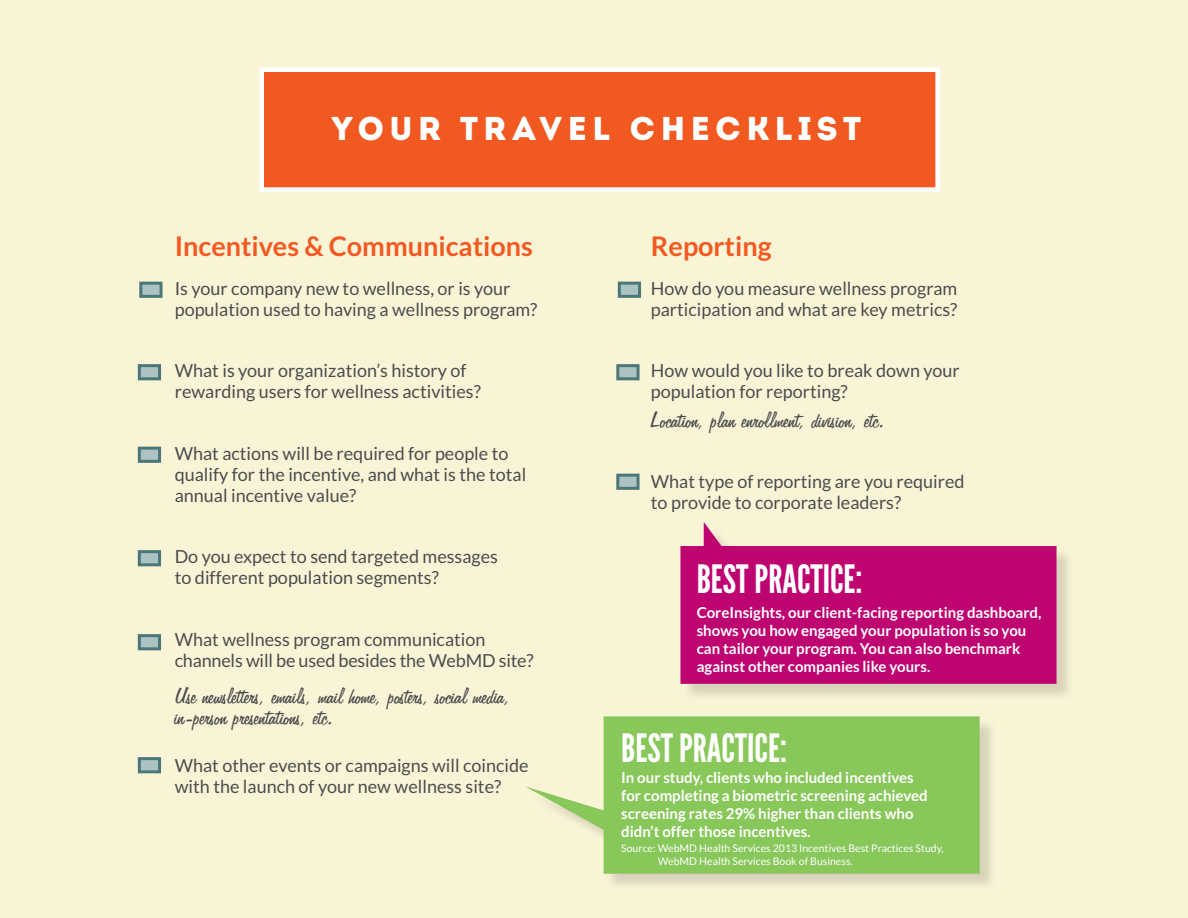
<style>
.page{position:relative;width:1188px;height:918px;background:#faf4d7}
.page>*{position:absolute;margin:0;border:0;box-sizing:border-box;transform-origin:0 0}
.Chapter_Title{font:39px "League Gothic";color:#fff}
.t1{font:33px "Intro";letter-spacing:.15em;color:#fff}
.t2{font:700 27px "Lato";color:#f15921}
.Chapter_Title-2{font:25.5px/21px "Freehand 575";color:#4b4c4d}
.t3{font:18px/21px "Lato";color:#4b4c4d}
.Chapter_Title-3{font:700 15px/18px "Lato";color:#fff}
.t4{font:10.5px/13.5px "Lato";color:#fff}
</style>
<div class="page">
<div style="left:260px;top:68px;width:680px;height:124px;background:#f15921;border:4px solid #fff"></div>
<div style="left:139px;top:282px;width:24px;height:16px;background:#adc2c2;border:3px solid #4b7779"></div>
<div style="left:618px;top:282px;width:23px;height:16px;background:#adc2c2;border:3px solid #4b7779"></div>
<div style="left:138px;top:364px;width:23px;height:16px;background:#adc2c2;border:3px solid #4b7779"></div>
<div style="left:616px;top:364px;width:24px;height:16px;background:#adc2c2;border:3px solid #4b7779"></div>
<div style="left:138px;top:447px;width:23px;height:16px;background:#adc2c2;border:3px solid #4b7779"></div>
<div style="left:616px;top:474px;width:24px;height:16px;background:#adc2c2;border:3px solid #4b7779"></div>
<div style="left:138px;top:550px;width:23px;height:16px;background:#adc2c2;border:3px solid #4b7779"></div>
<div style="left:138px;top:634px;width:23px;height:16px;background:#adc2c2;border:3px solid #4b7779"></div>
<div style="left:138px;top:757px;width:23px;height:16px;background:#adc2c2;border:3px solid #4b7779"></div>
<div style="left:529px;top:718px;width:469px;height:174px;background:#231f20;opacity:.16"></div>
<svg style="left:526px;top:716px;width:454px;height:158px;fill:#88c75a"></svg>
<div style="left:682px;top:525px;width:392px;height:176px;background:#231f20;opacity:.16"></div>
<svg style="left:680px;top:522px;width:377px;height:162px;background:#c52780"></svg>
<p class="t1" style="left:331px;top:109px;width:532px">YOUR TRAVEL CHECKLIST</p>
<p class="t2" style="left:175px;top:230px;width:360px">Incentives &amp; Communications</p>
<p class="t3" style="left:175px;top:278px;width:364px">Is your company new to wellness, or is your population used to having a wellness program?</p>
<p class="t3" style="left:175px;top:360px;width:308px">What is your organization’s history of rewarding users for wellness activities?</p>
<p class="t3" style="left:175px;top:443px;width:353px">What actions will be required for people to qualify for the incentive, and what is the total annual incentive value?</p>
<p class="t3" style="left:175px;top:546px;width:325px">Do you expect to send targeted messages to different population segments?</p>
<p class="t3" style="left:175px;top:629px;width:360px">What wellness program communication channels will be used besides the WebMD site?</p>
<p class="Chapter_Title-2" style="left:175px;top:686px;width:338px">Use newsletters, emails, mail home, posters, social media, in-person presentations, etc.</p>
<p class="t3" style="left:175px;top:755px;width:356px">What other events or campaigns will coincide with the launch of your new wellness site?</p>
<p class="t2" style="left:651px;top:230px;width:122px">Reporting</p>
<p class="t3" style="left:651px;top:278px;width:308px">How do you measure wellness program participation and what are key metrics?</p>
<p class="t3" style="left:651px;top:360px;width:310px">How would you like to break down your population for reporting?</p>
<p class="Chapter_Title-2" style="left:651px;top:409px;width:236px">Location, plan enrollment, division, etc.</p>
<p class="t3" style="left:651px;top:471px;width:315px">What type of reporting are you required to provide to corporate leaders?</p>
<p class="Chapter_Title" style="left:697px;top:557px;width:167px">BEST PRACTICE:</p>
<p class="Chapter_Title-3" style="left:697px;top:604px;width:346px">CoreInsights, our client-facing reporting dashboard, shows you how engaged your population is so you can tailor your program. You can also benchmark against other companies like yours.</p>
<p class="Chapter_Title" style="left:621px;top:725px;width:167px">BEST PRACTICE:</p>
<p class="Chapter_Title-3" style="left:621px;top:768px;width:308px">In our study, clients who included incentives for completing a biometric screening achieved screening rates 29% higher than clients who didn’t offer those incentives.</p>
<p class="t4" style="left:658px;top:841px;width:287px;text-indent:-37px">Source: WebMD Health Services 2013 Incentives Best Practices Study,<br>WebMD Health Services Book of Business.</p>
</div>
